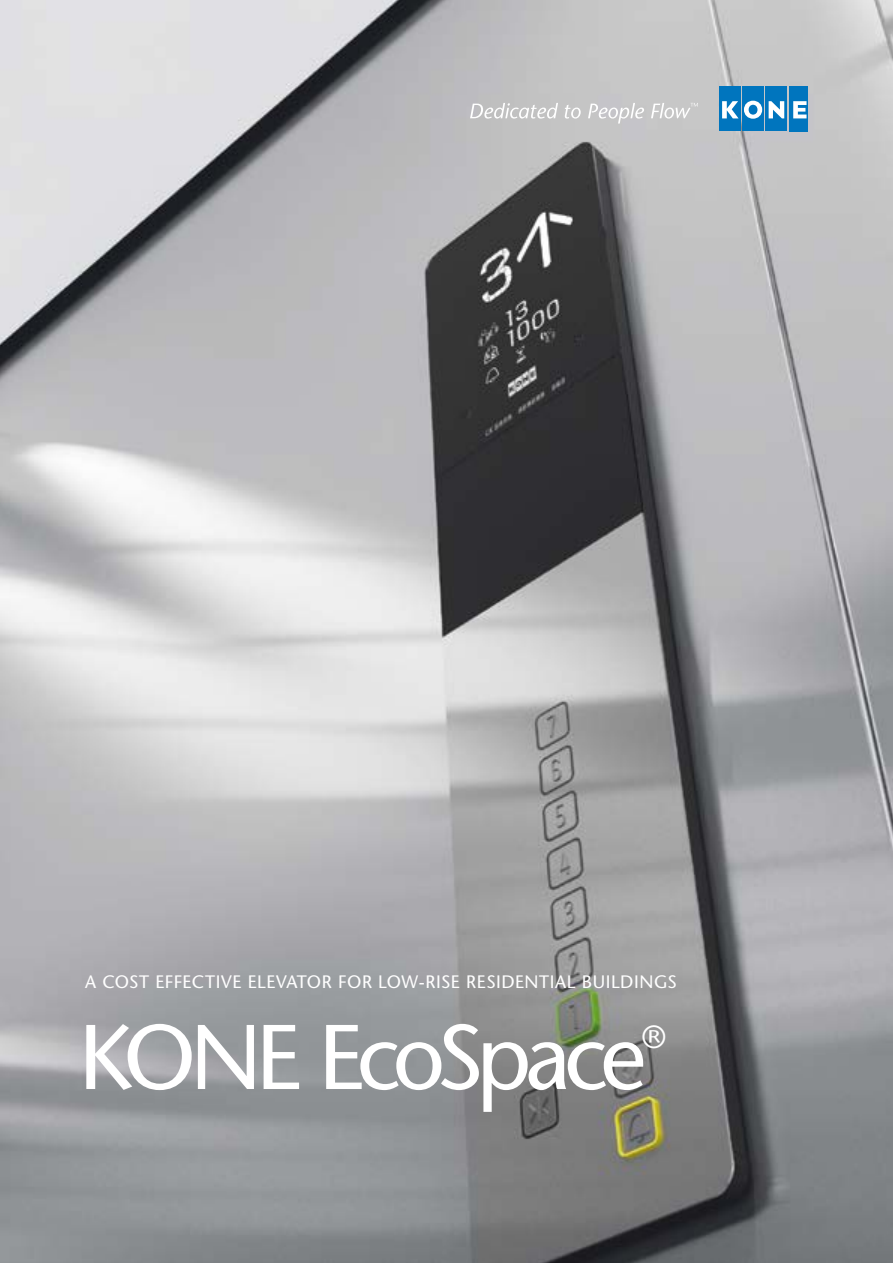
<style>
.page{position:relative;width:893px;height:1263px;background:#fff}
.page>*{position:absolute;margin:0;border:0;box-sizing:border-box;transform-origin:0 0}
.t1{font:91.5px "Stone Sans";letter-spacing:-.08em;color:#fff}
.t2{font:32.1px "Stone Sans";color:#fff}
.t3{font:18px "Stone Sans";letter-spacing:.03em;color:#fff}
</style>
<div class="page">
<img style="left:0;top:0;width:893px;height:1263px">
<div style="left:719px;top:87px;width:21px;height:44px;background:#0075be"></div>
<div style="left:766px;top:87px;width:21px;height:44px;background:#0075be"></div>
<svg style="left:769px;top:101px;width:15px;height:17px"></svg>
<div style="left:742px;top:87px;width:22px;height:44px;background:#0075be"></div>
<svg style="left:722px;top:101px;width:40px;height:18px"></svg>
<div style="left:789px;top:87px;width:19px;height:44px;background:#0075be"></div>
<svg style="left:793px;top:101px;width:13px;height:17px"></svg>
<svg style="left:470px;top:103px;width:88px;height:16px"></svg>
<svg style="left:564px;top:105px;width:17px;height:14px"></svg>
<svg style="left:588px;top:103px;width:56px;height:21px"></svg>
<svg style="left:651px;top:103px;width:47px;height:16px"></svg>
<p class="t3" style="left:85px;top:971px;width:593px">A COST EFFECTIVE ELEVATOR FOR LOW-RISE RESIDENTIAL BUILDINGS</p>
<h1 class="t1" style="left:79px;top:1001px;width:569px">KONE EcoSpace</h1>
<h2 class="t2" style="left:642px;top:1017px;width:26px">®</h2>
</div>
